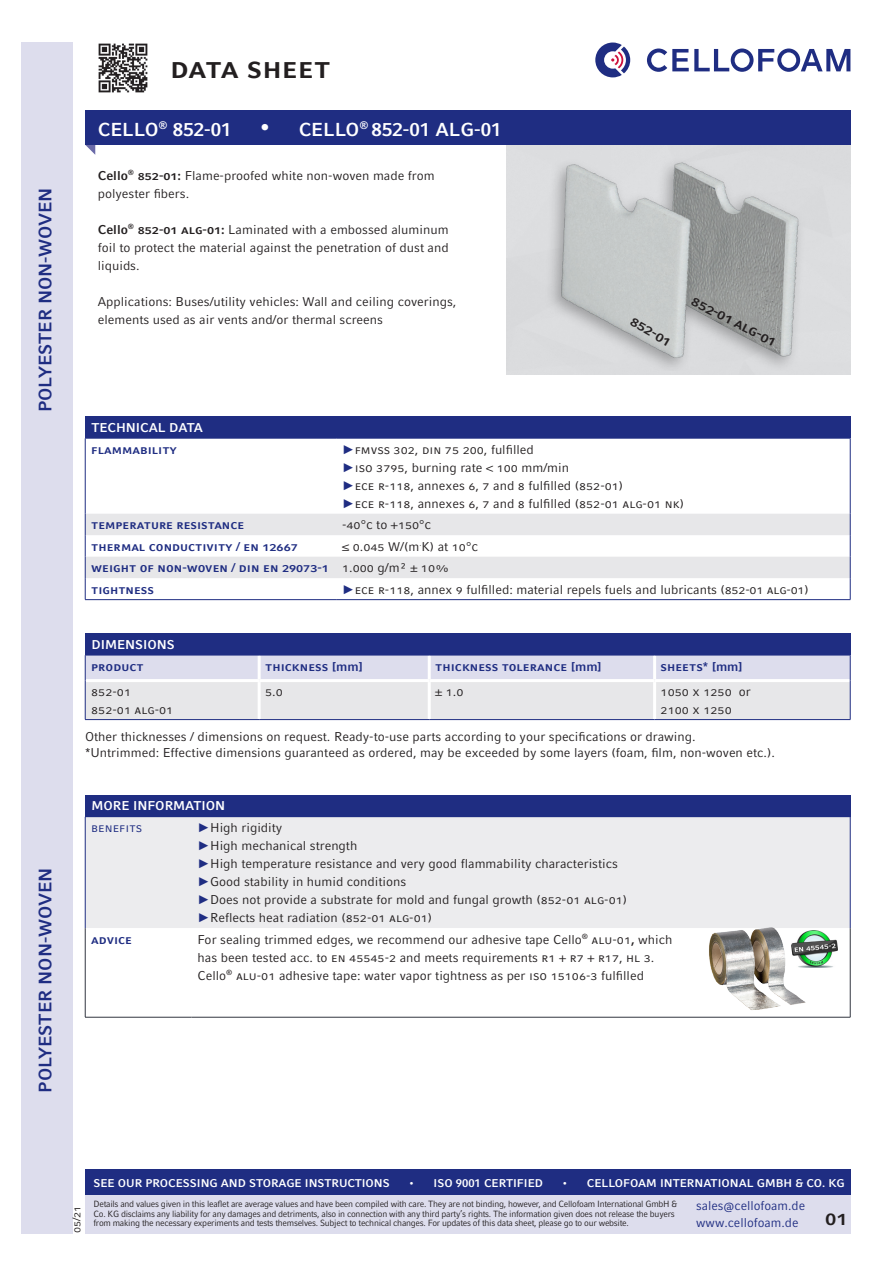
<style>
.page{position:relative;width:893px;height:1263px;background:#fff}
.page>*{position:absolute;margin:0;border:0;box-sizing:border-box;transform-origin:0 0}
.Aufzählungen{font:700 30px "Compatil Fact LT Pro";color:#231f20}
.t1{font:700 21px "Compatil Fact LT Pro";color:#231f20}
.Seitentitel{font:700 18.75px "Compatil Fact LT Pro";color:#fff}
.Überschrift{font:700 18px "Compatil Fact LT Pro";color:#1f2d82}
.Aufzählungen-2{font:700 15px "Compatil Fact LT Pro";color:#231f20}
.Aufzählungen-3{font:12.75px/18px "Compatil Fact LT Pro";color:#231f20}
.Aufzählungen-4{font:700 12.75px "Compatil Fact LT Pro";color:#1f2d82}
.Aufzählungen-5{font:12.75px/16.5px "Compatil Fact LT Pro";color:#1f2d82}
.Überschrift-2{font:700 12.75px "Compatil Fact LT Pro";color:#fff}
.t2{font:700 11.25px "Compatil Fact LT Pro";color:#fff}
.Fließtext{font:11.25px "Compatil Fact LT Pro";color:#231f20}
.t3{font:9px/9.8px "Compatil Fact LT Pro";letter-spacing:-.03em;color:#231f20;scale:.96 1}
.s1{font-size:27px}
.s2{font-weight:700}
.s3{font-family:"Arial";color:#1f2d82}
</style>
<div class="page">
<svg style="left:85px;top:145px;width:10px;height:10px"></svg>
<div style="left:85px;top:111px;width:765px;height:34px;background:#1f2d82"></div>
<img style="left:514px;top:149px;width:336px;height:222px">
<div style="left:85px;top:417px;width:765px;height:21px;background:#1f2d82"></div>
<svg style="left:86px;top:514px;width:764px;height:64px;fill:#e7e7e9"></svg>
<hr style="left:85px;top:438px;width:1px;height:76px;background:#1f2d82">
<hr style="left:85px;top:438px;width:251px;height:1px;background:#1f2d82">
<hr style="left:336px;top:438px;width:514px;height:1px;background:#1f2d82">
<hr style="left:850px;top:438px;width:1px;height:76px;background:#1f2d82">
<svg style="left:85px;top:514px;width:1px;height:85px"></svg>
<hr style="left:85px;top:599px;width:251px;height:1px;background:#1f2d82">
<svg style="left:850px;top:514px;width:1px;height:85px"></svg>
<hr style="left:336px;top:599px;width:514px;height:1px;background:#1f2d82">
<img style="left:98px;top:43px;width:50px;height:50px">
<div style="left:85px;top:634px;width:765px;height:21px;background:#1f2d82"></div>
<svg style="left:85px;top:655px;width:766px;height:64px;background:#e2e2ea"></svg>
<hr style="left:85px;top:681px;width:1px;height:38px;background:#1f2d82">
<hr style="left:85px;top:719px;width:174px;height:1px;background:#1f2d82">
<hr style="left:259px;top:719px;width:170px;height:1px;background:#1f2d82">
<hr style="left:429px;top:719px;width:226px;height:1px;background:#1f2d82">
<hr style="left:850px;top:681px;width:1px;height:38px;background:#1f2d82">
<hr style="left:655px;top:719px;width:195px;height:1px;background:#1f2d82">
<div style="left:86px;top:817px;width:764px;height:111px;background:#ececee"></div>
<svg style="left:86px;top:928px;width:764px;height:89px"></svg>
<hr style="left:85px;top:816px;width:107px;height:1px;background:#1f2d82">
<hr style="left:85px;top:817px;width:1px;height:111px;background:#1f2d82">
<hr style="left:192px;top:816px;width:658px;height:1px;background:#1f2d82">
<hr style="left:850px;top:817px;width:1px;height:111px;background:#1f2d82">
<hr style="left:85px;top:928px;width:1px;height:89px;background:#323640">
<hr style="left:850px;top:928px;width:1px;height:89px;background:#323640">
<hr style="left:85px;top:1017px;width:107px;height:1px;background:#323640">
<hr style="left:192px;top:1017px;width:658px;height:1px;background:#323640">
<div style="left:85px;top:795px;width:765px;height:21px;background:#1f2d82"></div>
<div style="left:21px;top:43px;width:51px;height:1190px;background:#dddded"></div>
<img style="left:822px;top:930px;width:16px;height:38px">
<svg style="left:595px;top:43px;width:35px;height:34px"></svg>
<svg style="left:647px;top:49px;width:203px;height:23px"></svg>
<div style="left:85px;top:1171px;width:765px;height:62px;background:#dddded"></div>
<div style="left:85px;top:1169px;width:765px;height:26px;background:#1f2d82"></div>
<img style="left:687px;top:923px;width:135px;height:90px">
<p class="Überschrift" style="left:35px;top:412px;width:227px;rotate:-90deg">POLYESTER NON-WOVEN</p>
<p class="Überschrift" style="left:35px;top:1093px;width:227px;rotate:-90deg">POLYESTER NON-WOVEN</p>
<p class="Aufzählungen" style="left:170px;top:49px;width:162px">data sheet</p>
<p class="Seitentitel" style="left:98px;top:118px;width:176px">CELLO<sup>®</sup> 852-01 <span class="s1">•</span></p>
<p class="Seitentitel" style="left:299px;top:118px;width:204px">CELLO<sup>®</sup> 852-01 ALG-01</p>
<p class="Aufzählungen-3" style="left:98px;top:166px;width:338px"><span class="s2">Cello</span><sup>®</sup> <span class="s2">852-01:</span> Flame-proofed white non-woven made from polyester fibers.</p>
<p class="Aufzählungen-3" style="left:98px;top:220px;width:352px;text-align:justify"><span class="s2">Cello</span><sup>®</sup> <span class="s2">852-01 alg-01:</span> Laminated with a embossed aluminum foil to protect the material against the penetration of dust and liquids.</p>
<p class="Aufzählungen-3" style="left:98px;top:292px;width:360px">Applications: Buses/utility vehicles: Wall and ceiling coverings, elements used as air vents and/or thermal screens</p>
<p class="Aufzählungen-2" style="left:636px;top:312px;width:47px;rotate:30deg">852-01</p>
<p class="Aufzählungen-2" style="left:697px;top:292px;width:95px;rotate:27deg">852-01 alg-01</p>
<p class="Überschrift-2" style="left:91px;top:420px;width:113px">TECHNICAL DATA</p>
<p class="Aufzählungen-4" style="left:91px;top:442px;width:87px">flammability</p>
<p class="Aufzählungen-3" style="left:342px;top:440px;width:343px"><span class="s3">►</span>fmvss 302, din 75 200, fulfilled<br><span class="s3">►</span>iso 3795, burning rate &lt; 100 mm/min<br><span class="s3">►</span>ece r-118, annexes 6, 7 and 8 fulfilled (852-01)<br><span class="s3">►</span>ece r-118, annexes 6, 7 and 8 fulfilled (852-01 alg-01 nk)</p>
<p class="Aufzählungen-4" style="left:91px;top:517px;width:155px">temperature resistance</p>
<p class="Aufzählungen-3" style="left:342px;top:516px;width:91px">-40°c to +150°c</p>
<p class="Aufzählungen-4" style="left:91px;top:539px;width:208px">thermal conductivity / en 12667</p>
<p class="Aufzählungen-3" style="left:342px;top:537px;width:137px">≤ 0.045 W/(m<sup>.</sup>K) at 10°c</p>
<p class="Aufzählungen-4" style="left:91px;top:560px;width:239px">weight of non-woven / din en 29073-1</p>
<p class="Aufzählungen-3" style="left:342px;top:559px;width:109px">1.000 g/m² ± 10%</p>
<p class="Aufzählungen-4" style="left:91px;top:582px;width:64px">tightness</p>
<p class="Aufzählungen-3" style="left:342px;top:580px;width:468px"><span class="s3">►</span>ece r-118, annex 9 fulfilled: material repels fuels and lubricants (852-01 alg-01)</p>
<p class="Überschrift-2" style="left:91px;top:637px;width:85px">DIMENSIONS</p>
<p class="Aufzählungen-4" style="left:91px;top:659px;width:54px">product</p>
<p class="Aufzählungen-4" style="left:265px;top:659px;width:99px">thickness [mm]</p>
<p class="Aufzählungen-4" style="left:435px;top:659px;width:168px">thickness tolerance [mm]</p>
<p class="Aufzählungen-4" style="left:661px;top:659px;width:84px">sheets* [mm]</p>
<p class="Aufzählungen-3" style="left:91px;top:683px;width:41px">852-01</p>
<p class="Aufzählungen-3" style="left:91px;top:700px;width:84px">852-01 alg-01</p>
<p class="Aufzählungen-3" style="left:265px;top:683px;width:19px">5.0</p>
<p class="Aufzählungen-3" style="left:435px;top:683px;width:30px">± 1.0</p>
<p class="Aufzählungen-3" style="left:661px;top:683px;width:92px">1050 x 1250 or</p>
<p class="Aufzählungen-3" style="left:661px;top:700px;width:73px">2100 x 1250</p>
<p class="Aufzählungen-3" style="left:85px;top:728px;width:691px;line-height:16.5px">Other thicknesses / dimensions on request. Ready-to-use parts according to your specifications or drawing.<br>*Untrimmed: Effective dimensions guaranteed as ordered, may be exceeded by some layers (foam, film, non-woven etc.).</p>
<p class="Überschrift-2" style="left:91px;top:798px;width:135px">MORE INFORMATION</p>
<p class="Aufzählungen-5" style="left:91px;top:819px;width:14px">BENEFI</p>
<p class="Aufzählungen-5" style="left:129px;top:819px;width:13px">TS</p>
<p class="Aufzählungen-3" style="left:198px;top:819px;width:431px"><span class="s3">►</span>High rigidity<br><span class="s3">►</span>High mechanical strength<br><span class="s3">►</span>High temperature resistance and very good flammability characteristics <span class="s3">►</span>Good stability in humid conditions<br><span class="s3">►</span>Does not provide a substrate for mold and fungal growth (852-01 alg-01) <span class="s3">►</span>Reflects heat radiation (852-01 alg-01)</p>
<p class="Aufzählungen-4" style="left:91px;top:932px;width:42px">advice</p>
<p class="Aufzählungen-3" style="left:198px;top:930px;width:476px">For sealing trimmed edges, we recommend our adhesive tape Cello<sup>®</sup> alu-01<span class="s2">,</span> which has been tested acc. to EN 45545-2 and meets requirements R1 + R7 + R17, HL 3.<br>Cello<sup>®</sup> alu-01 adhesive tape: water vapor tightness as per ISO</p>
<p class="Aufzählungen-3" style="left:551px;top:966px;width:95px">15106-3 fulfilled</p>
<p class="Fließtext" style="left:70px;top:1233px;width:29px;rotate:-90deg">05/21</p>
<p class="t2" style="left:94px;top:1176px;width:298px">SEE OUR PROCESSING AND STORAGE INSTRUCTIONS</p>
<p class="t2" style="left:409px;top:1176px;width:136px">• ISO 9001 CERTIFIED</p>
<p class="t2" style="left:562px;top:1176px;width:284px">• CELLOFOAM INTERNATIONAL GMBH &amp; CO. KG</p>
<p class="Aufzählungen-5" style="left:696px;top:1198px;width:110px">sales@cellofoam.de www.cellofoam.de</p>
<p class="t3" style="left:94px;top:1199px;width:610px">Details and values given in this leaflet are average values and have been compiled with care. They are not binding, however, and Cellofoam International GmbH &amp;<br>Co. KG disclaims any liability for any damages and detriments, also in connection with any third party’s rights. The information given does not release the buyers from making the necessary experiments and tests themselves. Subject to technical changes. For updates of this data sheet, please go to our website.</p>
<h2 class="t1" style="left:825px;top:1205px;width:24px">01</h2>
</div>
